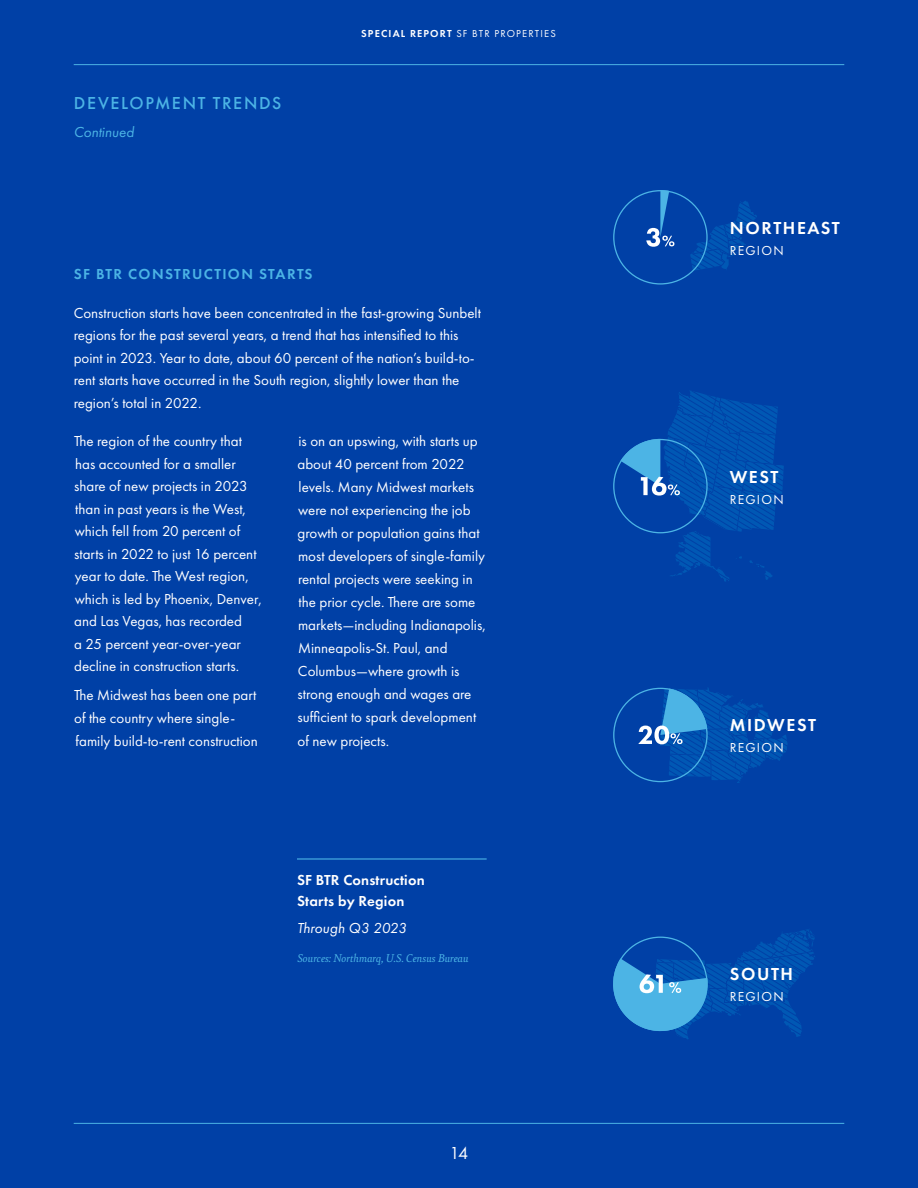
<style>
.page{position:relative;width:918px;height:1188px;background:#0040a6}
.page>*{position:absolute;margin:0;border:0;box-sizing:border-box;transform-origin:0 0}
.Paragraph_Style_7{font:600 18px "Futura PT";letter-spacing:.09em;color:#fff}
.t1{font:500 18px "Futura PT";letter-spacing:.095em;color:#4cb4e5}
.t2{font:18px "Futura PT";color:#fff}
.t3{font:15px/22.5px "Futura PT";color:#fff}
.Paragraph_Style_7-2{font:600 15px/21px "Futura PT";letter-spacing:.01em;color:#fff}
.Paragraph_Style_7-3{font:600 15px "Futura PT";letter-spacing:.09em;color:#4cb4e5}
.Paragraph_Style_7-4{font:italic 15px "Futura PT";letter-spacing:.01em;color:#fff}
.Paragraph_Style_7-5{font:italic 15px "Futura PT";color:#4cb4e5}
.Paragraph_Style_7-6{font:13.5px "Futura PT";letter-spacing:.09em;color:#fff}
.t4{font:italic 12px "Bely";color:#4cb4e5}
.t5{font:10.5px "Futura PT";letter-spacing:.11em;color:#fff}
.s1{font-weight:600}
</style>
<div class="page">
<svg style="left:690px;top:201px;width:67px;height:73px"></svg>
<svg style="left:646px;top:190px;width:28px;height:57px"></svg>
<svg style="left:638px;top:687px;width:150px;height:96px"></svg>
<svg style="left:613px;top:929px;width:202px;height:110px"></svg>
<svg style="left:621px;top:391px;width:163px;height:191px"></svg>
<hr style="left:297px;top:858px;width:190px;height:2px;background:#4cb4e5">
<hr style="left:74px;top:64px;width:770px;height:1px;background:#4cb4e5">
<hr style="left:74px;top:1123px;width:770px;height:1px;background:#4cb4e5">
<p class="t1" style="left:74px;top:92px;width:209px">DEVELOPMENT TRENDS</p>
<p class="Paragraph_Style_7-5" style="left:74px;top:123px;width:62px">Continued</p>
<p class="t5" style="left:361px;top:27px;width:196px"><span class="s1">SPECIAL REPORT</span> SF BTR PROPERTIES</p>
<p class="Paragraph_Style_7-3" style="left:74px;top:264px;width:240px">SF BTR CONSTRUCTION STARTS</p>
<p class="t3" style="left:74px;top:301px;width:409px">Construction starts have been concentrated in the fast-growing Sunbelt regions for the past several years, a trend that has intensified to this point in 2023. Year to date, about 60 percent of the nation’s build-to&shy;rent starts have occurred in the South region, slightly lower than the region’s total in 2022.</p>
<p class="t3" style="left:74px;top:430px;width:189px">The region of the country that has accounted for a smaller share of new projects in 2023 than in past years is the West, which fell from 20 percent of starts in 2022 to just 16 percent year to date. The West region, which is led by Phoenix, Denver, and Las Vegas, has recorded<br>a 25 percent year-over-year decline in construction starts.</p>
<p class="t3" style="left:74px;top:684px;width:185px">The Midwest has been one part of the country where single&shy;family build-to-rent construction</p>
<p class="t3" style="left:298px;top:429px;width:190px;line-height:23.1px">is on an upswing, with starts up about 40 percent from 2022 levels. Many Midwest markets were not experiencing the job growth or population gains that most developers of single-family rental projects were seeking in the prior cycle. There are some markets—including Indianapolis,<br>Minneapolis-St. Paul, and<br>Columbus—where growth is strong enough and wages are sufficient to spark development of new projects.</p>
<p class="Paragraph_Style_7-2" style="left:297px;top:869px;width:129px">SF BTR Construction<br>Starts by Region</p>
<p class="Paragraph_Style_7-4" style="left:297px;top:920px;width:111px">Through Q3 2023</p>
<p class="t4" style="left:297px;top:950px;width:173px">Sources: Northmarq, U.S. Census Bureau</p>
<p class="t2" style="left:449px;top:1143px;width:21px">14</p>
<p class="Paragraph_Style_7" style="left:730px;top:216px;width:112px">NORTHEAST</p>
<p class="Paragraph_Style_7-6" style="left:730px;top:242px;width:55px">REGION</p>
<p class="Paragraph_Style_7" style="left:730px;top:465px;width:50px">WEST</p>
<p class="Paragraph_Style_7-6" style="left:730px;top:491px;width:55px">REGION</p>
<p class="Paragraph_Style_7" style="left:730px;top:714px;width:88px">MIDWEST</p>
<p class="Paragraph_Style_7-6" style="left:730px;top:740px;width:55px">REGION</p>
<p class="Paragraph_Style_7" style="left:730px;top:963px;width:65px">SOUTH</p>
<p class="Paragraph_Style_7-6" style="left:730px;top:989px;width:55px">REGION</p>
</div>
